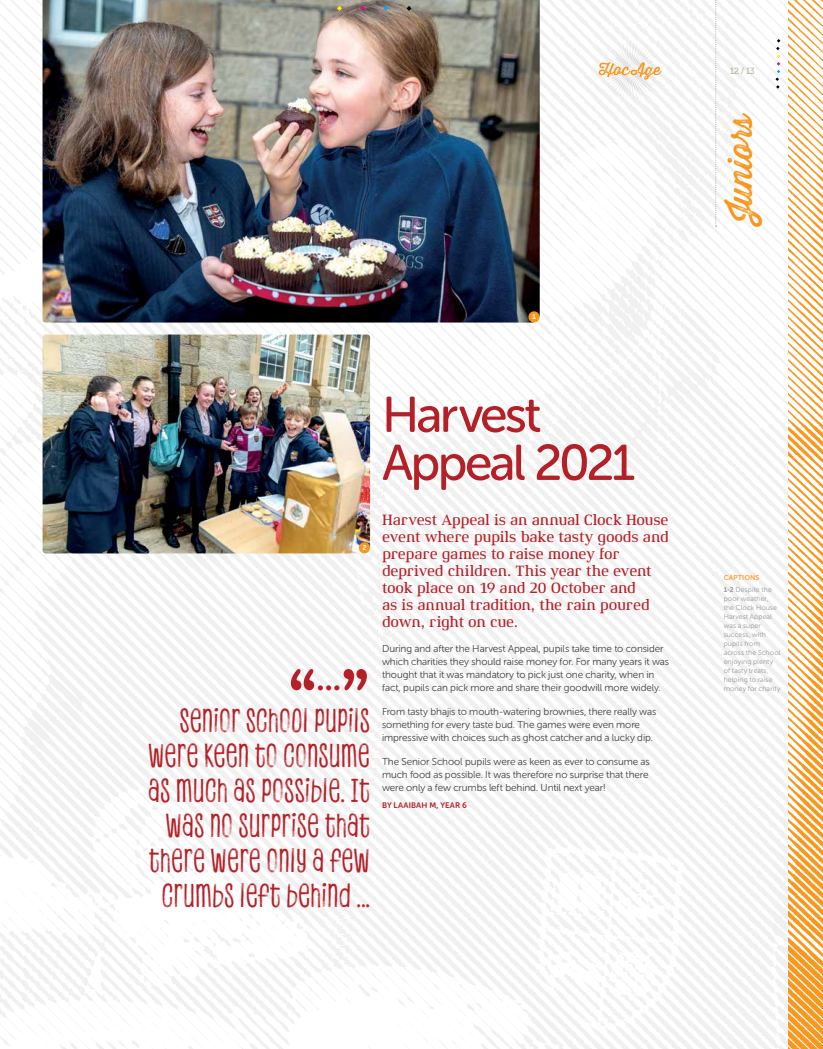
<style>
.page{position:relative;width:823px;height:1049px;background:#fff}
.page>*{position:absolute;margin:0;border:0;box-sizing:border-box;transform-origin:0 0}
.t1{font:50px/48px "Museo Sans Rounded 500";letter-spacing:-.055em;color:#b42027}
.t2{font:700 50px "American Typewriter";color:#b42027}
.t3{font:34px "Thirsty Rough Reg Two";color:#f8971d}
.t4{font:32px/35px "Canvas Inline";color:#b42027;text-align:right}
.t5{font:15px/17px "BGS Semi Serif Medium";letter-spacing:-.015em;color:#b42027}
.t6{font:10px/13px "Museo Sans Rounded 300";letter-spacing:-.005em;color:#414042}
.t7{font:9px "Museo Sans Rounded 300";color:#a3a183}
.t8{font:8px "Museo Sans Rounded 700";letter-spacing:.01em;color:#b42027}
.t9{font:7px/9px "Museo Sans Rounded 300";letter-spacing:.015em;color:#939598}
.t10{font:7px "Museo Sans Rounded 700";letter-spacing:.02em;color:#f9a034}
.t11{font:7px "Museo Sans Rounded 700";color:#fff}
.s1{font-family:"Museo Sans Rounded 700"}
</style>
<div class="page">
<img style="left:0;top:0;width:788px;height:1049px">
<img style="left:788px;top:0;width:34px;height:1049px">
<img style="left:42px;top:0;width:497px;height:322px">
<img style="left:43px;top:334px;width:327px;height:219px">
<svg style="left:528px;top:311px;width:11px;height:12px"></svg>
<svg style="left:358px;top:542px;width:12px;height:11px"></svg>
<svg style="left:597px;top:39px;width:64px;height:64px"></svg>
<svg style="left:406px;top:6px;width:5px;height:5px"></svg>
<svg style="left:383px;top:6px;width:5px;height:5px"></svg>
<svg style="left:360px;top:6px;width:5px;height:5px"></svg>
<svg style="left:337px;top:6px;width:5px;height:5px"></svg>
<svg style="left:775px;top:39px;width:5px;height:50px"></svg>
<svg style="left:714px;top:0;width:2px;height:227px"></svg>
<img style="left:598px;top:61px;width:63px;height:20px">
<p class="t11" style="left:532px;top:313px;width:5px">1</p>
<p class="t11" style="left:362px;top:544px;width:5px">2</p>
<h1 class="t2" style="left:287px;top:643px;width:84px">“<sup>…</sup>”</h1>
<h3 class="t4" style="left:148px;top:702px;width:223px">SENIOR SCHOOL PUPILS<br>WERE KEEN TO CONSUME<br>AS MUCH AS POSSIBLE. IT<br>WAS NO SURPRISE THAT<br>THERE WERE ONLY A FEW<br>CRUMBS LEFT BEHIND ...</h3>
<h1 class="t1" style="left:382px;top:391px;width:254px">Harvest<br>Appeal 2021</h1>
<p class="t5" style="left:382px;top:512px;width:288px">Harvest Appeal is an annual Clock House event where pupils bake tasty goods and prepare games to raise money for deprived children. This year the event took place on 19 and 20 October and<br>as is annual tradition, the rain poured down, right on cue.</p>
<p class="t6" style="left:382px;top:642px;width:288px">During and after the Harvest Appeal, pupils take time to consider which charities they should raise money for. For many years it was thought that it was mandatory to pick just one charity, when in fact, pupils can pick more and share their goodwill more widely.</p>
<p class="t6" style="left:382px;top:705px;width:276px">From tasty bhajis to mouth-watering brownies, there really was something for every taste bud. The games were even more impressive with choices such as ghost catcher and a lucky dip.</p>
<p class="t6" style="left:382px;top:755px;width:269px">The Senior School pupils were as keen as ever to consume as much food as possible. It was therefore no surprise that there were only a few crumbs left behind. Until next year!</p>
<p class="t8" style="left:382px;top:800px;width:86px">BY LAAIBAH M, YEAR 6</p>
<p class="t7" style="left:729px;top:66px;width:26px">12 / 13</p>
<h2 class="t3" style="left:714px;top:222px;width:112px;rotate:-90deg">Juniors</h2>
<p class="t10" style="left:723px;top:573px;width:37px">CAPTIONS</p>
<p class="t9" style="left:723px;top:585px;width:58px"><span class="s1">1-2</span> Despite the poor weather,<br>the Clock House<br>Harvest Appeal was a super success, with pupils from across the School enjoying plenty of tasty treats, helping to raise</p>
<p class="t9" style="left:723px;top:684px;width:58px">money for charity</p>
</div>
